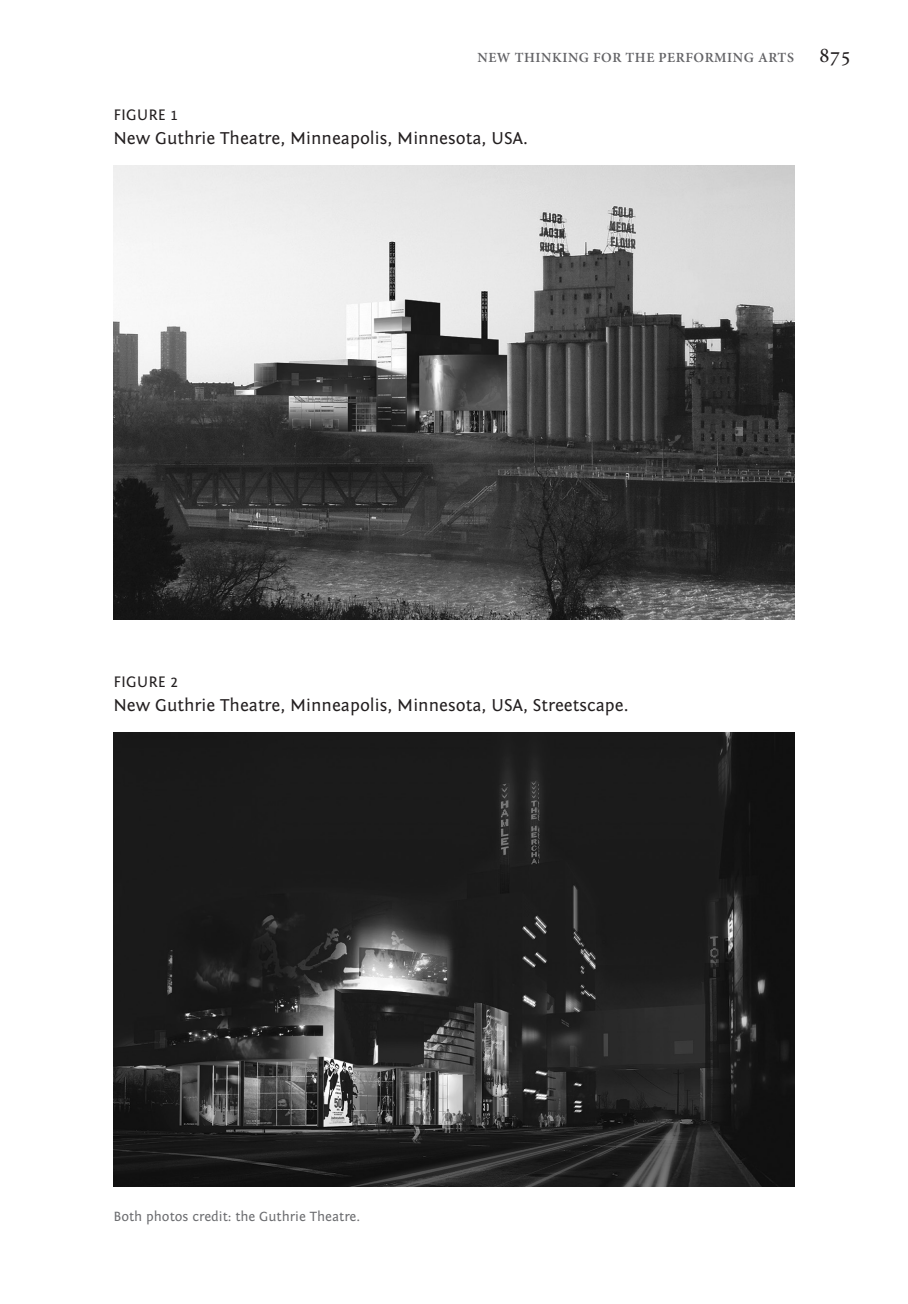
<style>
.page{position:relative;width:908px;height:1304px;background:#fff}
.page>*{position:absolute;margin:0;border:0;box-sizing:border-box;transform-origin:0 0}
.Figuras_B{font:18px "Fontin Sans";color:#231f20}
.Figuras_A{font:16px "Fontin Sans";color:#231f20}
.Figuras_C{font:14px "Fontin Sans";color:#6c6d70}
.t1{font:600 14px "Minion Pro";letter-spacing:.04em;color:#636366}
.s1{font-weight:400;font-size:22px;color:#231f20}
</style>
<div class="page">
<img style="left:113px;top:166px;width:681px;height:453px">
<img style="left:114px;top:733px;width:680px;height:453px">
<p class="t1" style="left:477px;top:48px;width:375px">NEW THINKING FOR THE PERFORMING ARTS <span class="s1">875</span></p>
<p class="Figuras_A" style="left:113px;top:106px;width:66px">FIGURE 1</p>
<p class="Figuras_B" style="left:113px;top:128px;width:416px">New Guthrie Theatre, Minneapolis, Minnesota, USA.</p>
<p class="Figuras_A" style="left:113px;top:673px;width:66px">FIGURE 2</p>
<p class="Figuras_B" style="left:113px;top:695px;width:516px">New Guthrie Theatre, Minneapolis, Minnesota, USA, Streetscape.</p>
<p class="Figuras_C" style="left:113px;top:1208px;width:248px">Both photos credit: the Guthrie Theatre.</p>
</div>
